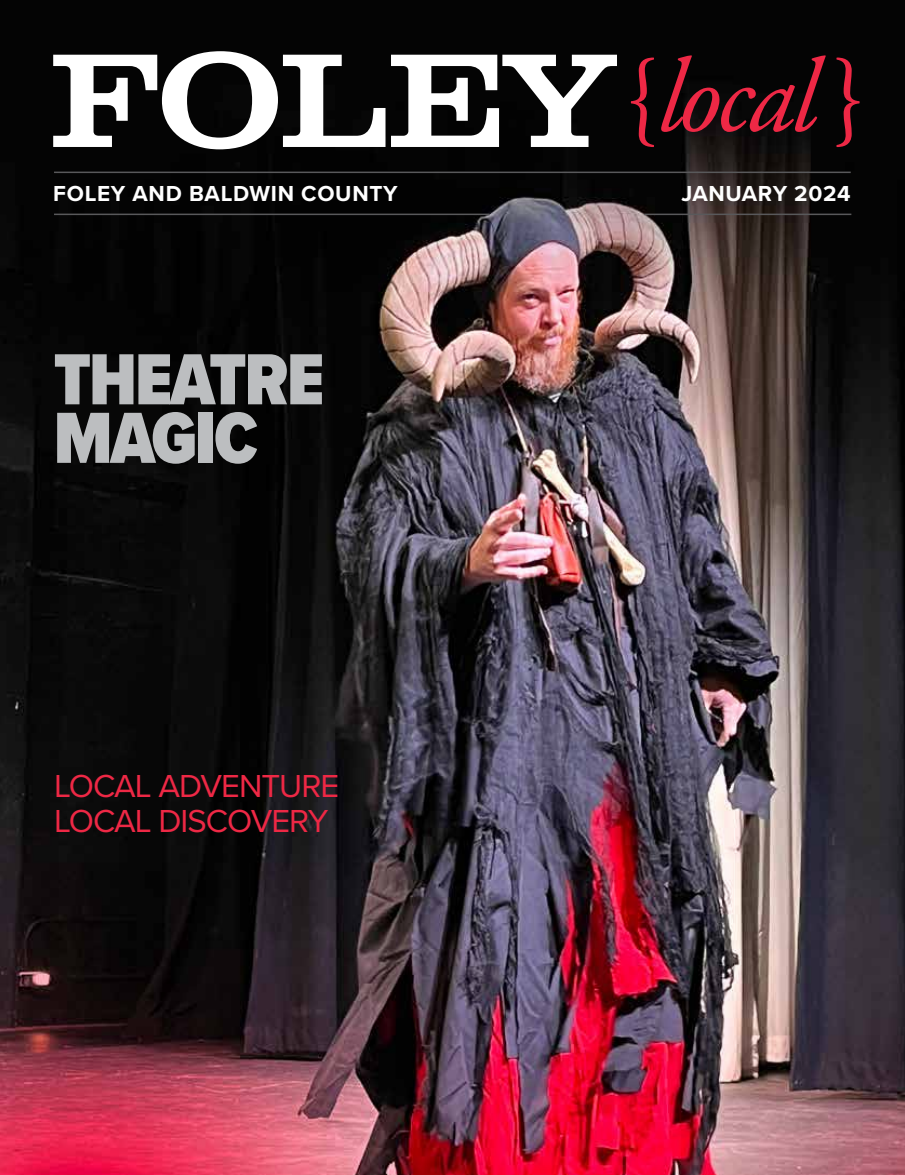
<style>
.page{position:relative;width:905px;height:1175px;background:#fff}
.page>*{position:absolute;margin:0;border:0;box-sizing:border-box;transform-origin:0 0}
.t1{font:500 133.5px "Clarendon Wide";letter-spacing:-.03em;color:#fff}
.t2{font:900 75px/58.5px "Proxima Nova Cond";letter-spacing:-.03em;color:#bcbec0}
.t3{font:33px/34.5px "Proxima Nova";letter-spacing:-.03em;color:#ee2845}
.t4{font:700 22.5px "Proxima Nova";letter-spacing:.03em;color:#fff}
.s1{font-family:"Adobe Garamond Pro";font-weight:400;font-size:105px;color:#ee2845}
.s2{font-family:"Adobe Garamond Pro";font-weight:400;font-style:italic;font-size:105px;color:#ee2845}
</style>
<div class="page">
<img style="left:0;top:0;width:904px;height:1174px">
<hr style="left:54px;top:214px;width:435px;height:1px;background:#59595b">
<hr style="left:644px;top:214px;width:207px;height:1px;background:#59595b">
<hr style="left:54px;top:172px;width:796px;height:1px;background:#59595b">
<h1 class="t1" style="left:48px;top:18px;width:819px">FOLEY<span class="s1">{</span><span class="s2">local</span> <span class="s1">}</span></h1>
<p class="t4" style="left:53px;top:176px;width:346px">FOLEY AND BALDWIN COUNTY</p>
<p class="t4" style="left:681px;top:176px;width:171px">JANUARY 2024</p>
<h2 class="t2" style="left:54px;top:349px;width:272px">THEATRE<br>MAGIC</h2>
<h3 class="t3" style="left:54px;top:767px;width:287px">LOCAL ADVENTURE<br>LOCAL DISCOVERY</h3>
</div>
